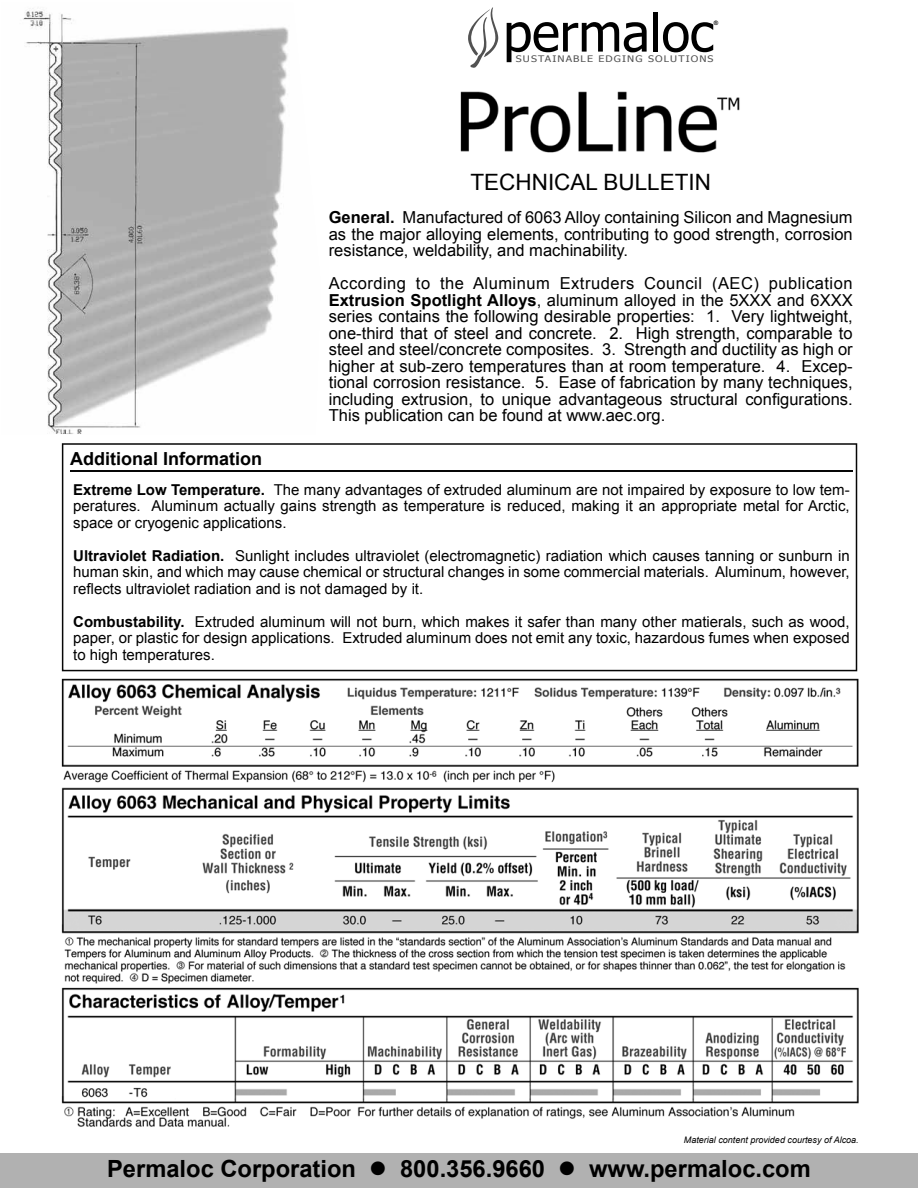
<style>
.page{position:relative;width:918px;height:1188px;background:#fff}
.page>*{position:absolute;margin:0;border:0;box-sizing:border-box;transform-origin:0 0}
.t1{font:52.65px "Tahoma";letter-spacing:-.005em;color:#000}
.t2{font:700 23.7px "Arial";color:#000}
.t3{font:22.5px "Arial";color:#000}
.t4{font:700 18px "Arial";color:#000}
.t5{font:16.5px/16.5px "Arial";color:#000;text-align:justify}
.t6{font:15px/16.5px "Arial";color:#000;text-align:justify}
.t7{font:italic 9px "Arial";color:#000}
.t8{font:9px "Tahoma";letter-spacing:.105em;color:#525252;scale:1.18 1}
.t9{font:700 6px "Arial";color:#000}
.s1{font-weight:700}
</style>
<div class="page">
<div style="left:1px;top:1153px;width:917px;height:35px;background:#b1b1b1"></div>
<img style="left:61px;top:678px;width:798px;height:449px">
<svg style="left:468px;top:7px;width:30px;height:61px"></svg>
<img style="left:23px;top:8px;width:266px;height:426px">
<svg style="left:62px;top:443px;width:795px;height:228px"></svg>
<hr style="left:70px;top:471px;width:783px;height:1px;background:#060606">
<img style="left:460px;top:91px;width:280px;height:62px">
<h1 class="t1" style="left:503px;top:-1px;width:212px">permaloc</h1>
<p class="t9" style="left:714px;top:19px;width:6px">®</p>
<p class="t8" style="left:516px;top:53px;width:169px">SUSTAINABLE EDGING SOLUTIONS</p>
<h3 class="t3" style="left:471px;top:167px;width:242px">TECHNICAL BULLETIN</h3>
<p class="t5" style="left:329px;top:209px;width:525px"><span class="s1">General.</span> Manufactured of 6063 Alloy containing Silicon and Magnesium as the major alloying elements, contributing to good strength, corrosion resistance, weldability, and machinability.</p>
<p class="t5" style="left:329px;top:275px;width:525px">According to the Aluminum Extruders Council (AEC) publication <span class="s1">Extrusion Spotlight Alloys</span>, aluminum alloyed in the 5XXX and 6XXX series contains the following desirable properties: 1. Very lightweight, one-third that of steel and concrete. 2. High strength, comparable to steel and steel/concrete composites. 3. Strength and ductility as high or higher at sub-zero temperatures than at room temperature. 4. Excep&shy;tional corrosion resistance. 5. Ease of fabrication by many techniques, including extrusion, to unique advantageous structural configurations.<br>This publication can be found at www.aec.org.</p>
<p class="t4" style="left:70px;top:447px;width:194px">Additional Information</p>
<p class="t6" style="left:73px;top:481px;width:778px"><span class="s1">Extreme Low Temperature.</span> The many advantages of extruded aluminum are not impaired by exposure to low tem&shy;peratures. Aluminum actually gains strength as temperature is reduced, making it an appropriate metal for Arctic, space or cryogenic applications.</p>
<p class="t6" style="left:73px;top:547px;width:778px"><span class="s1">Ultraviolet Radiation.</span> Sunlight includes ultraviolet (electromagnetic) radiation which causes tanning or sunburn in human skin, and which may cause chemical or structural changes in some commercial materials. Aluminum, however, reflects ultraviolet radiation and is not damaged by it.</p>
<p class="t6" style="left:73px;top:613px;width:778px"><span class="s1">Combustability.</span> Extruded aluminum will not burn, which makes it safer than many other matierals, such as wood, paper, or plastic for design applications. Extruded aluminum does not emit any toxic, hazardous fumes when exposed to high temperatures.</p>
<p class="t7" style="left:684px;top:1134px;width:176px">Material content provided courtesy of Alcoa.</p>
<h2 class="t2" style="left:107px;top:1153px;width:705px">Permaloc Corporation ● 800.356.9660 ● www.permaloc.com</h2>
</div>
